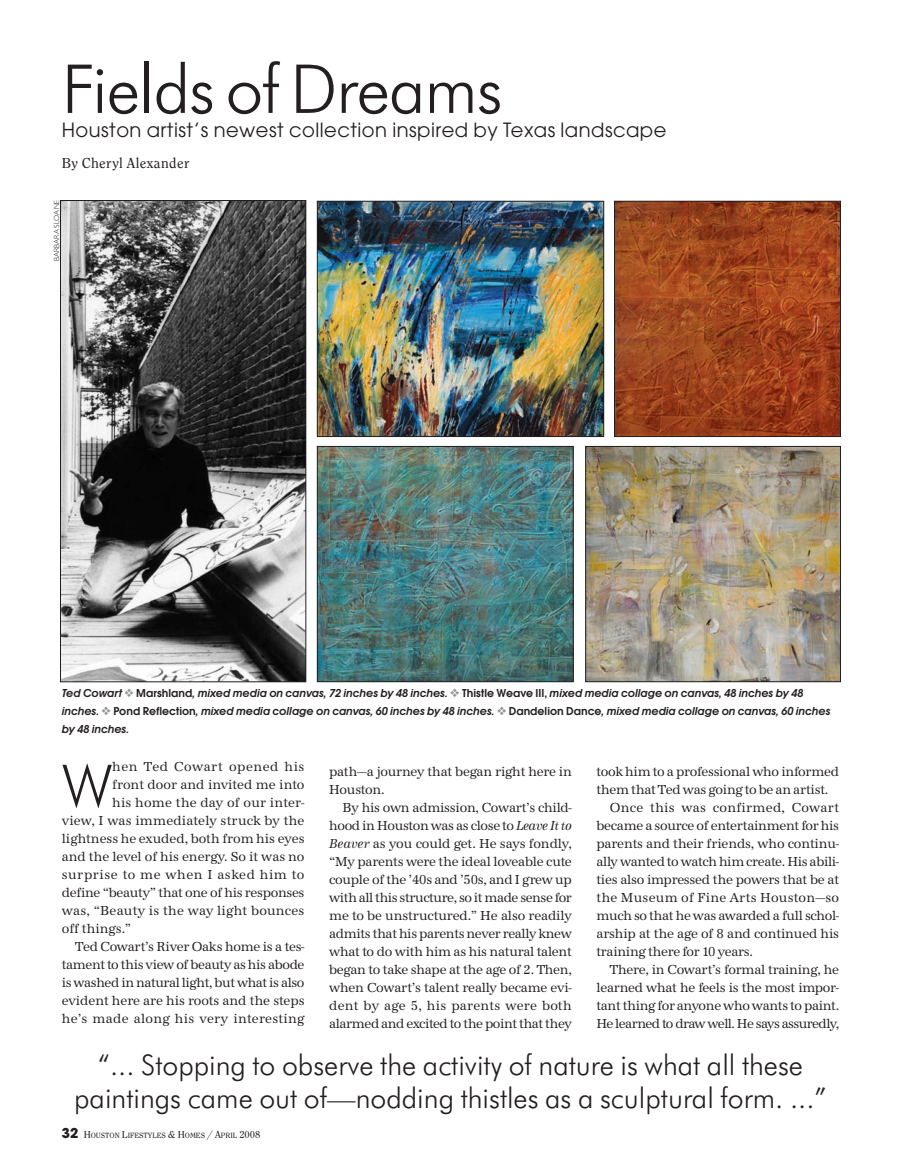
<style>
.page{position:relative;width:901px;height:1171px;background:#fff}
.page>*{position:absolute;margin:0;border:0;box-sizing:border-box;transform-origin:0 0}
.t1{font:300 67.5px "Futura BT";letter-spacing:-.015em;color:#231f20}
.t2{font:300 59.4px "Futura BT";color:#231f20;scale:.95 1}
.t3{font:300 28.5px/33px "Futura BT";color:#231f20;text-align:center}
.t4{font:19.5px "Avant Garde";letter-spacing:.025em;color:#231f20}
.t5{font:15px "Clearface Itc T";letter-spacing:.025em;color:#231f20}
.t6{font:13.5px/18px "URW Antiqua T";letter-spacing:-.02em;color:#231f20;scale:.95 1}
.t7{font:13.5px "URW Antiqua T";color:#231f20;scale:.95 1}
.t8{font:13.5px "URW Antiqua T";letter-spacing:.02em;color:#231f20;scale:.95 1}
.t9{font:13.5px "URW Antiqua T";letter-spacing:.015em;color:#231f20;scale:.95 1}
.t10{font:13.5px "URW Antiqua T";letter-spacing:.04em;color:#231f20;scale:.95 1}
.t11{font:13.5px "URW Antiqua T";letter-spacing:-.045em;color:#231f20;scale:.95 1}
.t12{font:italic 600 12px/18px "Avant Garde Gothic Itc T";color:#231f20}
.t13{font:7.8px "Clearface Itc T";color:#231f20}
.t14{font:7.5px "Gill Sans Light TT";color:#231f20}
.s1{color:#939598}
.s2{font-style:normal}
.s3{font-style:italic}
.s4{font-family:"Avant Garde Gothic Itc T";font-weight:700;font-size:15px}
.s5{font-size:10.5px}
</style>
<div class="page">
<img style="left:60px;top:200px;width:781px;height:483px">
<h1 class="t1" style="left:62px;top:62px;width:442px">Fields of Dreams</h1>
<h3 class="t4" style="left:62px;top:122px;width:606px">Houston artist’s newest collection inspired by Texas landscape</h3>
<p class="t5" style="left:62px;top:158px;width:129px">By Cheryl Alexander</p>
<p class="t14" style="left:52px;top:261px;width:62px;rotate:-90deg">BARBARA SLOANE</p>
<p class="t12" style="left:62px;top:685px;width:770px">Ted Cowart <span class="s1">❖</span> <span class="s2">Marshland</span>, mixed media on canvas, 72 inches by 48 inches. <span class="s1">❖</span> <span class="s2">Thistle Weave III,</span> mixed media collage on canvas, 48 inches by 48 inches. <span class="s1">❖</span> <span class="s2">Pond Reflection</span>, mixed media collage on canvas, 60 inches by 48 inches. <span class="s1">❖</span> <span class="s2">Dandelion Dance</span>, mixed media collage on canvas, 60 inches by 48 inches.</p>
<h2 class="t2" style="left:62px;top:762px;width:55px">W</h2>
<p class="t10" style="left:112px;top:762px;width:204px">hen Ted Cowart opened his</p>
<p class="t6" style="left:596px;top:763px;width:257px">took him to a professional who informed</p>
<p class="t6" style="left:596px;top:781px;width:246px">them that Ted was going to be an artist.</p>
<p class="t8" style="left:610px;top:802px;width:243px">Once this was confirmed, Cowart</p>
<p class="t6" style="left:596px;top:817px;width:257px">became a source of entertainment for his</p>
<p class="t6" style="left:596px;top:835px;width:257px">parents and their friends, who continu-</p>
<p class="t6" style="left:596px;top:853px;width:257px">ally wanted to watch him create. His abili-</p>
<p class="t6" style="left:596px;top:871px;width:257px">ties also impressed the powers that be at</p>
<p class="t8" style="left:596px;top:892px;width:257px">the Museum of Fine Arts Houston—so</p>
<p class="t6" style="left:596px;top:907px;width:257px">much so that he was awarded a full schol-</p>
<p class="t6" style="left:596px;top:925px;width:257px">arship at the age of 8 and continued his</p>
<p class="t6" style="left:596px;top:943px;width:166px">training there for 10 years.</p>
<p class="t6" style="left:610px;top:961px;width:243px">There, in Cowart’s formal training, he</p>
<p class="t6" style="left:596px;top:979px;width:257px">learned what he feels is the most impor-</p>
<p class="t6" style="left:596px;top:997px;width:257px">tant thing for anyone who wants to paint.</p>
<p class="t11" style="left:596px;top:1018px;width:257px">He learned to draw well. He says assuredly,</p>
<p class="t6" style="left:329px;top:764px;width:257px">path—a journey that began right here in<br>Houston.</p>
<p class="t6" style="left:329px;top:800px;width:257px;text-align:justify;text-indent:13px">By his own admission, Cowart’s child&shy;hood in Houston was as close to <span class="s3">Leave It to Beaver</span> as you could get. He says fondly, “My parents were the ideal loveable cute couple of the ’40s and ’50s, and I grew up with all this structure, so it made sense for me to be unstructured.” He also readily admits that his parents never really knew what to do with him as his natural talent began to take shape at the age of 2. Then, when Cowart’s talent really became evi&shy;dent by age 5, his parents were both alarmed and excited to the point that they</p>
<p class="t7" style="left:112px;top:780px;width:204px">front door and invited me into</p>
<p class="t9" style="left:112px;top:798px;width:204px">his home the day of our inter-</p>
<p class="t9" style="left:62px;top:816px;width:257px">view, I was immediately struck by the</p>
<p class="t7" style="left:62px;top:834px;width:257px">lightness he exuded, both from his eyes</p>
<p class="t7" style="left:62px;top:852px;width:257px">and the level of his energy. So it was no</p>
<p class="t10" style="left:62px;top:870px;width:257px">surprise to me when I asked him to</p>
<p class="t6" style="left:62px;top:885px;width:257px">define “beauty” that one of his responses</p>
<p class="t9" style="left:62px;top:906px;width:257px">was, “Beauty is the way light bounces</p>
<p class="t7" style="left:62px;top:924px;width:75px">off things.”</p>
<p class="t6" style="left:75px;top:939px;width:243px">Ted Cowart’s River Oaks home is a tes-</p>
<p class="t6" style="left:62px;top:957px;width:257px">tament to this view of beauty as his abode</p>
<p class="t6" style="left:62px;top:975px;width:257px">is washed in natural light, but what is also</p>
<p class="t6" style="left:62px;top:993px;width:257px">evident here are his roots and the steps</p>
<p class="t8" style="left:62px;top:1014px;width:257px">he’s made along his very interesting</p>
<h3 class="t3" style="left:74px;top:1051px;width:754px">“... Stopping to observe the activity of nature is what all these paintings came out of—nodding thistles as a sculptural form. ...”</h3>
<p class="t13" style="left:62px;top:1133px;width:200px"><span class="s4">32</span> <span class="s5">H</span>OUSTON <span class="s5">L</span>IFESTYLES <span class="s5">&amp; H</span>OMES <span class="s5">/ A</span>PRIL <span class="s5">2008</span></p>
</div>
